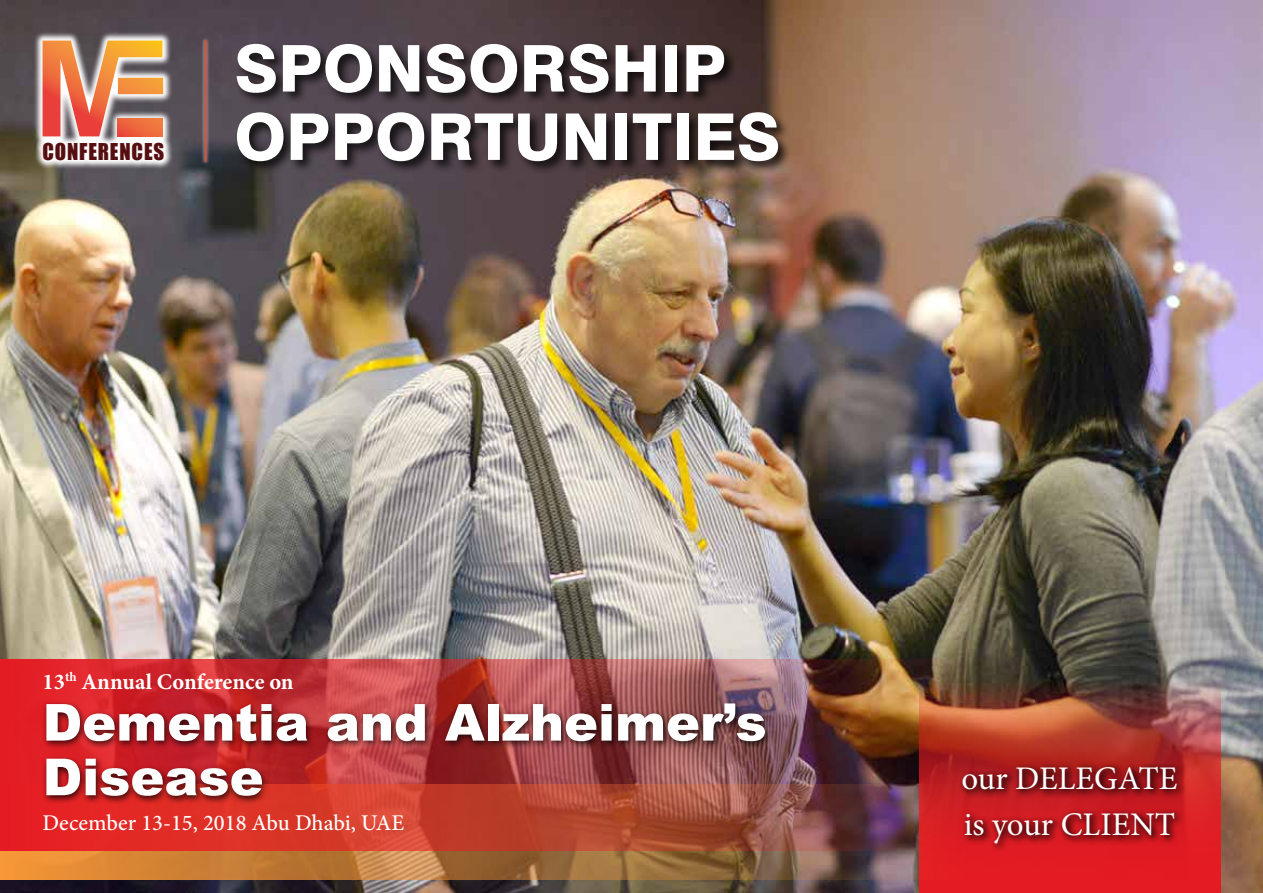
<style>
.page{position:relative;width:1263px;height:893px;background:#fff}
.page>*{position:absolute;margin:0;border:0;box-sizing:border-box;transform-origin:0 0}
.t1{font:800 64.5px "Swiss 721 BT";color:#fff}
.t2{font:900 51px/54.6px "Arial";color:#fff}
.t3{font:33px/45.6px "Minion Pro";color:#fff}
.t4{font:500 22.5px "Minion Pro";color:#fff}
.t5{font:700 22.5px "Minion Pro";color:#fff}
.t6{font:21.45px "Impact";letter-spacing:.04em;color:#560f11}
</style>
<div class="page">
<img style="left:0;top:0;width:1263px;height:893px">
<div style="left:235px;top:42px;width:557px;height:133px;background:#000;opacity:.75"></div>
<svg style="left:33px;top:31px;width:140px;height:139px"></svg>
<svg style="left:118px;top:136px;width:44px;height:1px"></svg>
<svg style="left:43px;top:41px;width:120px;height:95px;background:#d08766"></svg>
<img style="left:918px;top:680px;width:302px;height:213px">
<div style="left:958px;top:762px;width:229px;height:92px;background:#000;opacity:.75"></div>
<div style="left:958px;top:763px;width:227px;height:89px;background:#000;opacity:.75"></div>
<svg style="left:0;top:850px;width:966px;height:29px;background:#ae6f3d"></svg>
<img style="left:0;top:659px;width:966px;height:191px">
<div style="left:201px;top:37px;width:9px;height:128px;background:#fff;opacity:.75"></div>
<hr style="left:205px;top:41px;width:2px;height:121px;background:#bd5b50">
<div style="left:42px;top:700px;width:731px;height:105px;background:#000;opacity:.75"></div>
<p class="t6" style="left:43px;top:134px;width:123px">CONFERENCES</p>
<h1 class="t1" style="left:234px;top:29px;width:493px">SPONSORSHIP</h1>
<h1 class="t1" style="left:234px;top:98px;width:548px">OPPORTUNITIES</h1>
<p class="t5" style="left:43px;top:665px;width:253px">13<sup>th</sup> Annual Conference on</p>
<h2 class="t2" style="left:43px;top:696px;width:726px">Dementia and Alzheimer’s<br>Disease</h2>
<p class="t4" style="left:43px;top:807px;width:363px">December 13-15, 2018 Abu Dhabi, UAE</p>
<h3 class="t3" style="left:961px;top:756px;width:218px">our DELEGATE is your CLIENT</h3>
</div>
